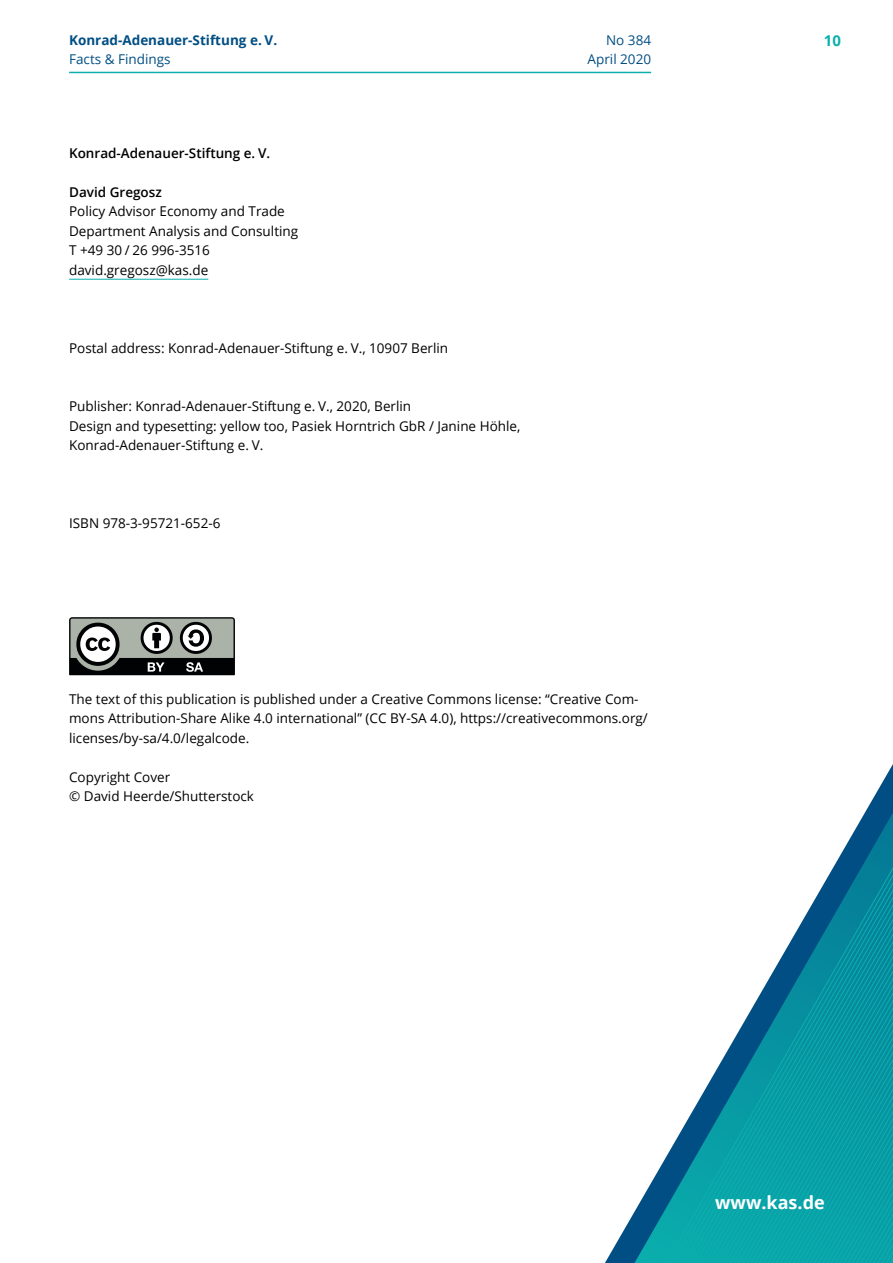
<style>
.page{position:relative;width:893px;height:1263px;background:#fff}
.page>*{position:absolute;margin:0;border:0;box-sizing:border-box;transform-origin:0 0}
.t1{font:700 18px "Open Sans";color:#fff}
.t2{font:700 15px "Open Sans";color:#0bb0ae}
.t3{font:13.5px/19.5px "Open Sans";color:#000}
.t4{font:600 13.5px "Open Sans";color:#000}
.t5{font:700 13.5px "Open Sans";color:#004e83}
.t6{font:13.5px/19.5px "Open Sans";color:#004e83;text-align:right}
</style>
<div class="page">
<hr style="left:69px;top:72px;width:582px;height:1px;background:#0bb0ae">
<hr style="left:69px;top:279px;width:139px;height:1px;background:#0bb0ae">
<svg style="left:69px;top:617px;width:166px;height:58px"></svg>
<svg style="left:878px;top:764px;width:15px;height:26px"></svg>
<svg style="left:627px;top:790px;width:266px;height:473px"></svg>
<p class="t5" style="left:69px;top:30px;width:210px">Konrad-Adenauer-Stiftung e. V.</p>
<p class="t2" style="left:824px;top:30px;width:19px">10</p>
<p class="t6" style="left:69px;top:49px;width:103px">Facts &amp; Findings</p>
<p class="t6" style="left:588px;top:30px;width:65px">No 384<br>April 2020</p>
<p class="t4" style="left:69px;top:144px;width:203px">Konrad-Adenauer-Stiftung e. V.</p>
<p class="t4" style="left:69px;top:183px;width:94px">David Gregosz</p>
<p class="t3" style="left:69px;top:201px;width:231px">Policy Advisor Economy and Trade<br>Department Analysis and Consulting<br>T +49 30 / 26 996-3516 david.gregosz@kas.de</p>
<p class="t3" style="left:69px;top:338px;width:381px">Postal address: Konrad-Adenauer-Stiftung e. V., 10907 Berlin</p>
<p class="t3" style="left:69px;top:396px;width:453px">Publisher: Konrad-Adenauer-Stiftung e. V., 2020, Berlin<br>Design and typesetting: yellow too, Pasiek Horntrich GbR / Janine Höhle,<br>Konrad-Adenauer-Stiftung e. V.</p>
<p class="t3" style="left:69px;top:513px;width:153px">ISBN 978-3-95721-652-6</p>
<p class="t3" style="left:69px;top:689px;width:580px">The text of this publication is published under a Creative Commons license: “Creative Com&shy;mons Attribution-Share Alike 4.0 international” (CC BY-SA 4.0), https://creativecommons.org/ licenses/by-sa/4.0/legalcode.</p>
<p class="t3" style="left:69px;top:767px;width:186px">Copyright Cover<br>© David Heerde/Shutterstock</p>
<h1 class="t1" style="left:715px;top:1190px;width:111px">www.kas.de</h1>
</div>
